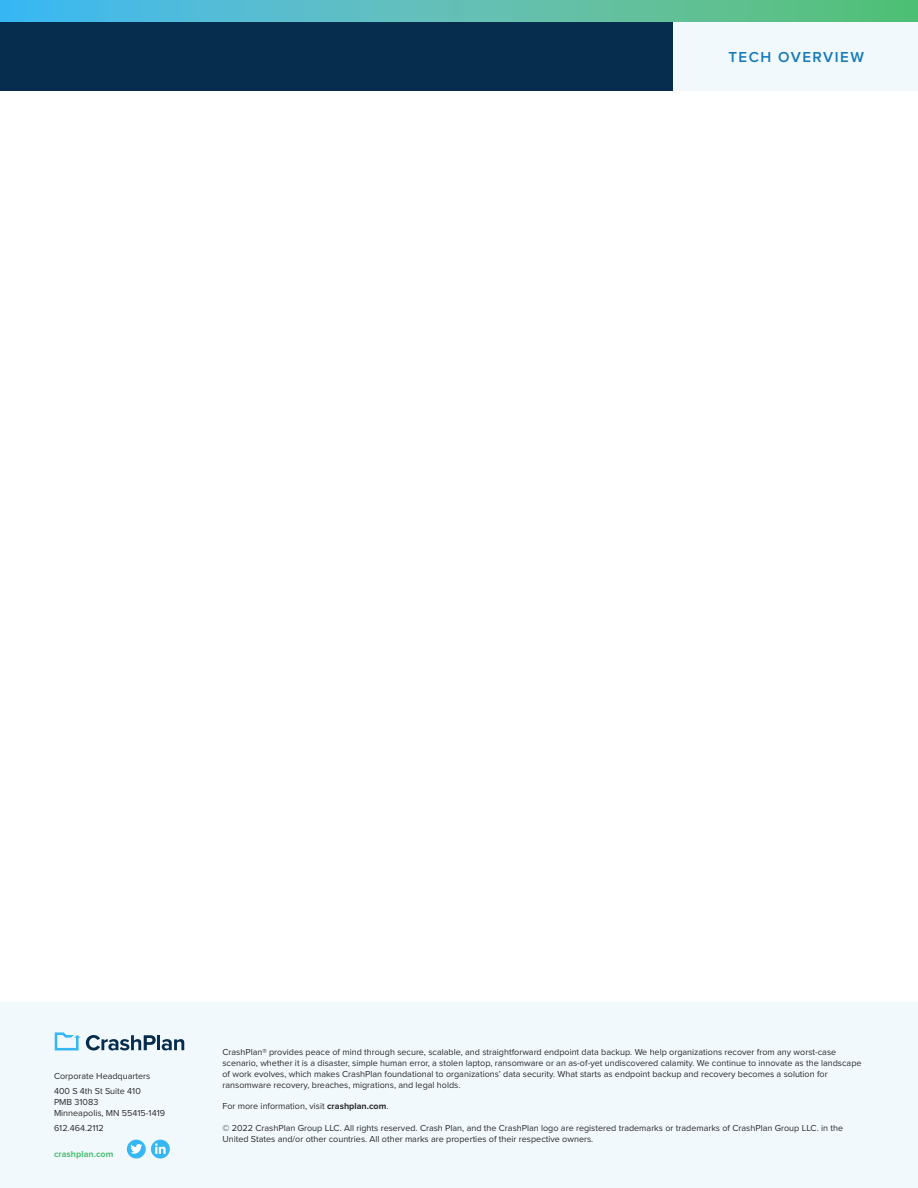
<style>
.page{position:relative;width:918px;height:1188px;background:#fff}
.page>*{position:absolute;margin:0;border:0;box-sizing:border-box;transform-origin:0 0}
.t1{font:600 15px "Proxima Nova";letter-spacing:.1em;color:#1379bb}
.t2{font:9px/10.8px "Proxima Nova";color:#2b2b2b}
.t3{font:700 9px "Proxima Nova";color:#4bbf73}
.s1{font-weight:700}
</style>
<div class="page">
<div style="left:672px;top:22px;width:246px;height:69px;background:#f2f9fc"></div>
<div style="left:0;top:22px;width:672px;height:69px;background:#062d4d"></div>
<svg style="left:0;top:0;width:918px;height:22px;background:#57bdb4"></svg>
<div style="left:0;top:1002px;width:918px;height:186px;background:#f2f9fc"></div>
<svg style="left:86px;top:1035px;width:70px;height:15px"></svg>
<hr style="left:157px;top:1035px;width:3px;height:15px;background:#062d4d">
<svg style="left:162px;top:1039px;width:22px;height:11px"></svg>
<svg style="left:55px;top:1032px;width:25px;height:18px"></svg>
<div style="left:151px;top:1140px;width:19px;height:19px;background:#35b7f4;border-radius:50%"></div>
<svg style="left:155px;top:1143px;width:11px;height:11px"></svg>
<div style="left:127px;top:1140px;width:19px;height:19px;background:#35b7f4;border-radius:50%"></div>
<svg style="left:130px;top:1144px;width:12px;height:10px"></svg>
<h1 class="t1" style="left:728px;top:46px;width:137px">TECH OVERVIEW</h1>
<p class="t2" style="left:54px;top:1068px;width:98px;line-height:15px">Corporate Headquarters<br>400 S 4th St Suite 410</p>
<p class="t2" style="left:54px;top:1096px;width:113px">PMB 31083<br>Minneapolis, MN 55415-1419</p>
<p class="t2" style="left:54px;top:1122px;width:51px">612.464.2112</p>
<p class="t3" style="left:54px;top:1148px;width:61px">crashplan.com</p>
<p class="t2" style="left:222px;top:1047px;width:641px">CrashPlan® provides peace of mind through secure, scalable, and straightforward endpoint data backup. We help organizations recover from any worst-case scenario, whether it is a disaster, simple human error, a stolen laptop, ransomware or an as-of-yet undiscovered calamity. We continue to innovate as the landscape of work evolves, which makes CrashPlan foundational to organizations’ data security. What starts as endpoint backup and recovery becomes a solution for ransomware recovery, breaches, migrations, and legal holds.</p>
<p class="t2" style="left:222px;top:1101px;width:168px">For more information, visit <span class="s1">crashplan.com</span>.</p>
<p class="t2" style="left:222px;top:1122px;width:622px">© 2022 CrashPlan Group LLC. All rights reserved. Crash Plan, and the CrashPlan logo are registered trademarks or trademarks of CrashPlan Group LLC. in the<br>United States and/or other countries. All other marks are properties of their respective owners.</p>
</div>
